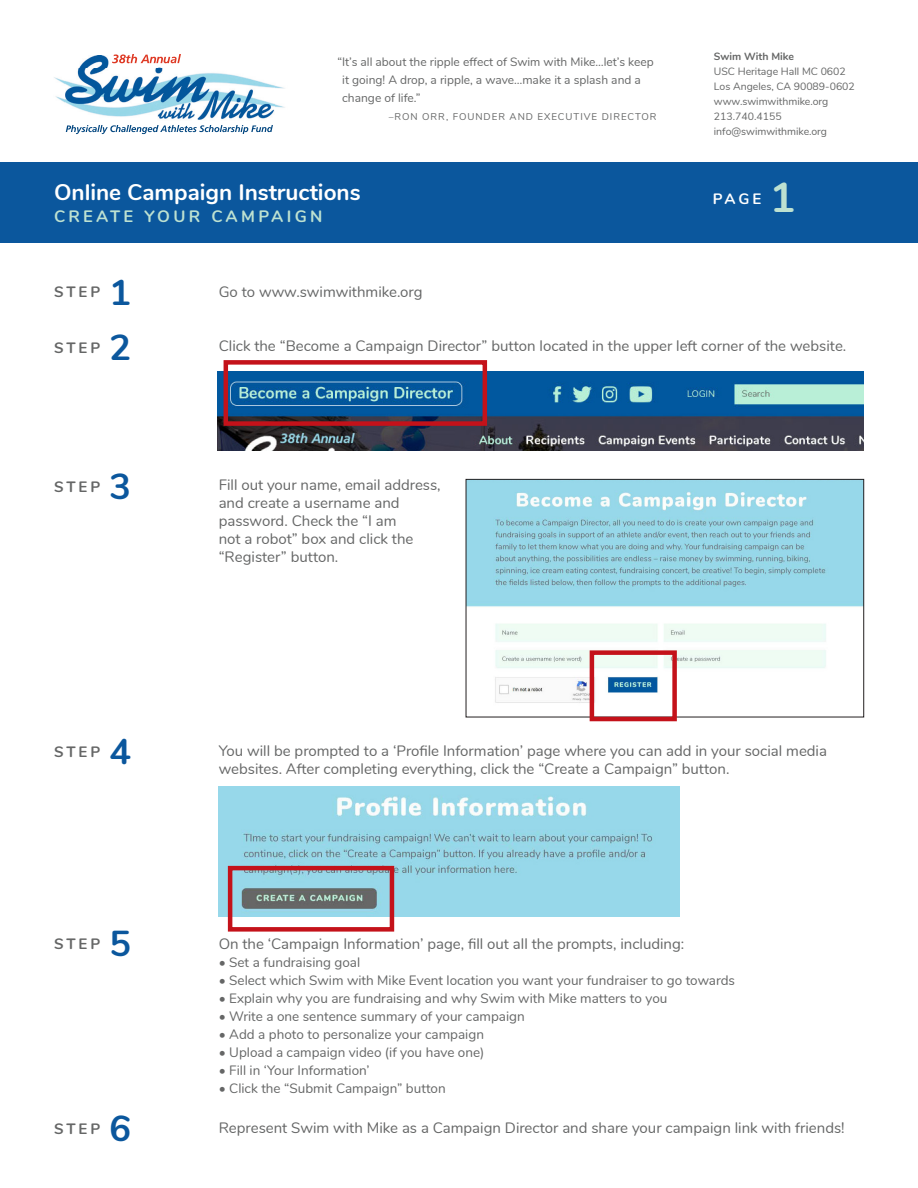
<style>
.page{position:relative;width:918px;height:1188px;background:#fff}
.page>*{position:absolute;margin:0;border:0;box-sizing:border-box;transform-origin:0 0}
.t1{font:700 42px "Nunito";color:#bde1d1}
.t2{font:700 36px "Nunito";color:#0b579d}
.t3{font:700 22.5px "Nunito";color:#fff}
.t4{font:700 16.5px "Nunito";letter-spacing:.2em;color:#bde1d1}
.t5{font:15px/18px "Nunito";color:#656666}
.t6{font:700 15px "Nunito";letter-spacing:.2em;color:#656666}
.t7{font:700 15px "Nunito";color:#fff}
.t8{font:13.5px "Nunito";color:#656666}
.t9{font:12px/18px "Nunito";color:#656666}
.t10{font:10.5px/15px "Nunito";color:#656666}
.t11{font:9.75px "Nunito";letter-spacing:.1em;color:#656666}
.s1{font-weight:700}
</style>
<div class="page">
<div style="left:0;top:163px;width:918px;height:80px;background:#0b579d"></div>
<img style="left:54px;top:77px;width:231px;height:31px">
<img style="left:65px;top:56px;width:210px;height:64px">
<svg style="left:112px;top:54px;width:69px;height:9px"></svg>
<svg style="left:66px;top:125px;width:207px;height:9px"></svg>
<img style="left:217px;top:372px;width:647px;height:79px">
<img style="left:468px;top:481px;width:394px;height:234px">
<div style="left:466px;top:479px;width:398px;height:238px;border:1px solid #231f20"></div>
<img style="left:219px;top:786px;width:461px;height:130px">
<div style="left:590px;top:650px;width:87px;height:71px;border:4px solid #c4121a"></div>
<div style="left:228px;top:866px;width:166px;height:66px;border:4px solid #c4121a"></div>
<div style="left:224px;top:360px;width:263px;height:66px;border:4px solid #c4121a"></div>
<p class="t9" style="left:342px;top:52px;width:313px;text-indent:-5px">“It’s all about the ripple effect of Swim with Mike…let’s keep it going! A drop, a ripple, a wave…make it a splash and a change of life.”</p>
<p class="t11" style="left:389px;top:110px;width:269px">–RON ORR, FOUNDER AND EXECUTIVE DIRECTOR</p>
<p class="t3" style="left:54px;top:175px;width:308px">Online Campaign Instructions</p>
<p class="t4" style="left:54px;top:204px;width:270px">CREATE YOUR CAMPAIGN</p>
<p class="t10" style="left:714px;top:49px;width:143px"><span class="s1">Swim With Mike<br></span>USC Heritage Hall MC 0602<br>Los Angeles, CA 90089-0602</p>
<p class="t10" style="left:714px;top:94px;width:116px">www.swimwithmike.org<br>213.740.4155 info@swimwithmike.org</p>
<p class="t7" style="left:713px;top:188px;width:50px">PAGE</p>
<p class="t1" style="left:770px;top:166px;width:27px">1</p>
<p class="t6" style="left:54px;top:281px;width:48px">STEP</p>
<p class="t2" style="left:109px;top:266px;width:23px">1</p>
<p class="t6" style="left:54px;top:337px;width:48px">STEP</p>
<p class="t2" style="left:109px;top:321px;width:23px">2</p>
<p class="t6" style="left:54px;top:476px;width:48px">STEP</p>
<p class="t2" style="left:109px;top:460px;width:23px">3</p>
<p class="t6" style="left:54px;top:740px;width:48px">STEP</p>
<p class="t2" style="left:109px;top:725px;width:23px">4</p>
<p class="t6" style="left:54px;top:933px;width:48px">STEP</p>
<p class="t2" style="left:109px;top:917px;width:23px">5</p>
<p class="t6" style="left:54px;top:1117px;width:48px">STEP</p>
<p class="t2" style="left:109px;top:1102px;width:23px">6</p>
<p class="t5" style="left:219px;top:282px;width:205px">Go to www.swimwithmike.org</p>
<p class="t5" style="left:219px;top:336px;width:629px">Click the “Become a Campaign Director” button located in the upper left corner of the website.</p>
<p class="t5" style="left:219px;top:475px;width:223px">Fill out your name, email address, and create a username and password. Check the “I am<br>not a robot” box and click the “Register” button.</p>
<p class="t5" style="left:219px;top:741px;width:610px">You will be prompted to a ‘Profile Information’ page where you can add in your social media websites. After completing everything, click the “Create a Campaign” button.</p>
<p class="t5" style="left:219px;top:934px;width:467px">On the ‘Campaign Information’ page, fill out all the prompts, including:</p>
<p class="t8" style="left:219px;top:952px;width:143px">• Set a fundraising goal</p>
<p class="t8" style="left:219px;top:970px;width:518px">• Select which Swim with Mike Event location you want your fundraiser to go towards</p>
<p class="t8" style="left:219px;top:988px;width:450px">• Explain why you are fundraising and why Swim with Mike matters to you</p>
<p class="t8" style="left:219px;top:1006px;width:308px">• Write a one sentence summary of your campaign</p>
<p class="t8" style="left:219px;top:1024px;width:267px">• Add a photo to personalize your campaign</p>
<p class="t8" style="left:219px;top:1042px;width:267px">• Upload a campaign video (if you have one)</p>
<p class="t8" style="left:219px;top:1060px;width:152px">• Fill in ‘Your Information’</p>
<p class="t8" style="left:219px;top:1078px;width:229px">• Click the “Submit Campaign” button</p>
<p class="t5" style="left:219px;top:1118px;width:628px">Represent Swim with Mike as a Campaign Director and share your campaign link with friends!</p>
</div>
